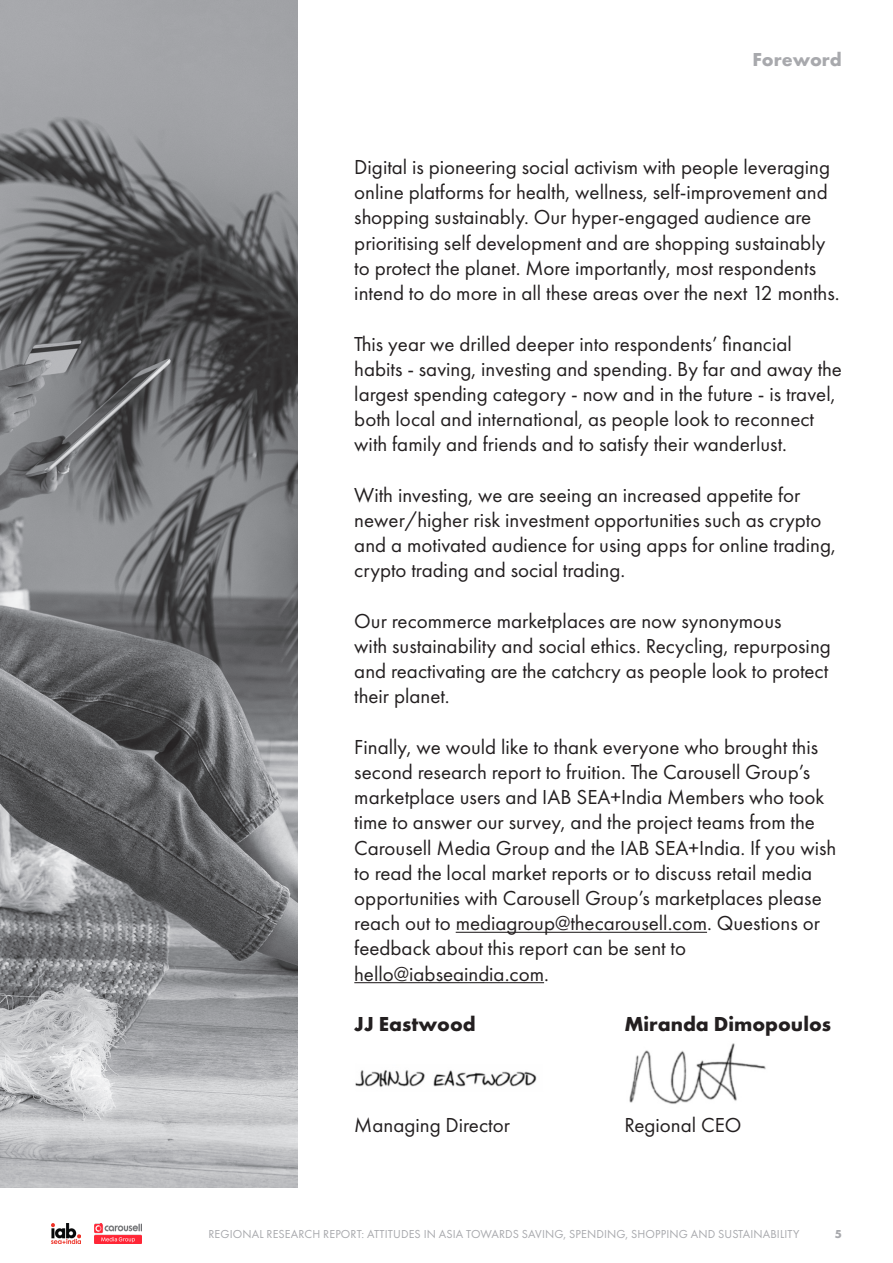
<style>
.page{position:relative;width:893px;height:1263px;background:#fff}
.page>*{position:absolute;margin:0;border:0;box-sizing:border-box;transform-origin:0 0}
.t1{font:21px/25.2px "Futura PT";color:#231f20}
.t2{font:700 21px "Futura PT";color:#231f20}
.t3{font:700 19.5px "Futura PT";color:#a8a9ad}
.t4{font:12px "Futura PT";letter-spacing:.01em;color:#a8a9ad}
.t5{font:700 12px "Futura PT";color:#a8a9ad}
</style>
<div class="page">
<img style="left:95px;top:1224px;width:47px;height:19px">
<img style="left:51px;top:1223px;width:30px;height:21px">
<hr style="left:456px;top:932px;width:251px;height:1px;background:#231f20">
<hr style="left:354px;top:982px;width:190px;height:1px;background:#231f20">
<img style="left:0;top:0;width:298px;height:1187px">
<img style="left:629px;top:1043px;width:137px;height:61px">
<img style="left:355px;top:1070px;width:182px;height:17px">
<p class="t3" style="left:752px;top:47px;width:91px">Foreword</p>
<p class="t1" style="left:354px;top:154px;width:487px">Digital is pioneering social activism with people leveraging online platforms for health, wellness, self-improvement and shopping sustainably. Our hyper-engaged audience are prioritising self development and are shopping sustainably to protect the planet. More importantly, most respondents intend to do more in all these areas over the next 12 months.</p>
<p class="t1" style="left:354px;top:331px;width:489px">This year we drilled deeper into respondents’ financial habits - saving, investing and spending. By far and away the largest spending category - now and in the future - is travel, both local and international, as people look to reconnect with family and friends and to satisfy their wanderlust.</p>
<p class="t1" style="left:354px;top:482px;width:483px">With investing, we are seeing an increased appetite for newer/higher risk investment opportunities such as crypto and a motivated audience for using apps for online trading,</p>
<p class="t1" style="left:354px;top:558px;width:272px">crypto trading and social trading.</p>
<p class="t1" style="left:354px;top:608px;width:429px">Our recommerce marketplaces are now synonymous</p>
<p class="t1" style="left:354px;top:633px;width:478px">with sustainability and social ethics. Recycling, repurposing and reactivating are the catchcry as people look to protect their planet.</p>
<p class="t1" style="left:354px;top:734px;width:484px">Finally, we would like to thank everyone who brought this second research report to fruition. The Carousell Group’s marketplace users and IAB SEA+India Members who took time to answer our survey, and the project teams from the Carousell Media Group and the IAB SEA+India. If you wish to read the local market reports or to discuss retail media opportunities with Carousell Group’s marketplaces please reach out to mediagroup@thecarousell.com. Questions or feedback about this report can be sent to</p>
<p class="t1" style="left:354px;top:961px;width:196px">hello@iabseaindia.com.</p>
<p class="t2" style="left:354px;top:1010px;width:123px">JJ Eastwood</p>
<p class="t2" style="left:624px;top:1010px;width:208px">Miranda Dimopoulos</p>
<p class="t1" style="left:354px;top:1112px;width:157px">Managing Director</p>
<p class="t1" style="left:624px;top:1112px;width:119px">Regional CEO</p>
<p class="t4" style="left:208px;top:1226px;width:592px">REGIONAL RESEARCH REPORT: ATTITUDES IN ASIA TOWARDS SAVING, SPENDING, SHOPPING AND SUSTAINABILITY</p>
<p class="t5" style="left:835px;top:1226px;width:9px">5</p>
</div>
